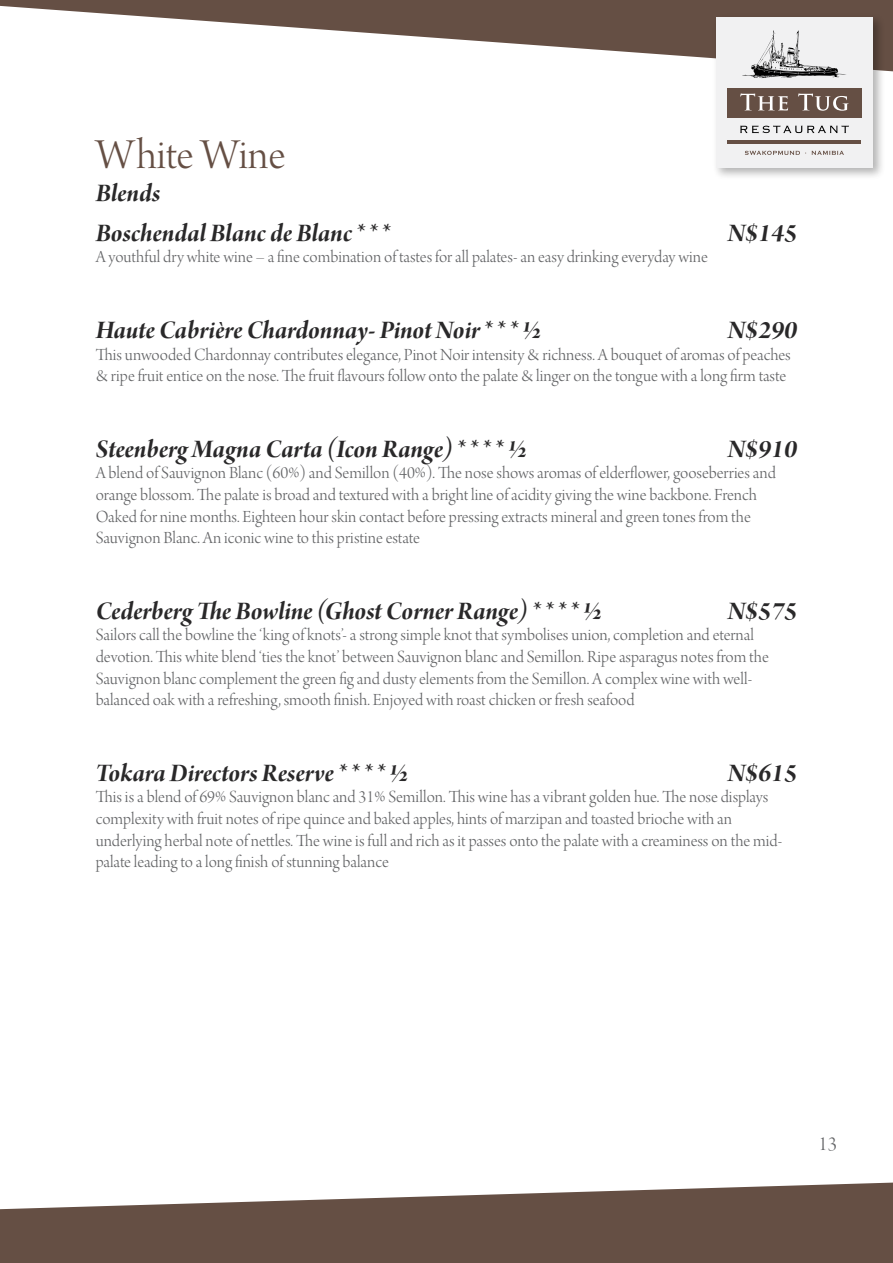
<style>
.page{position:relative;width:893px;height:1263px;background:#fff}
.page>*{position:absolute;margin:0;border:0;box-sizing:border-box;transform-origin:0 0}
.t1{font:45px "Arno Pro Light Display";color:#654f44}
.t2{font:27px/40.2px "Arno Pro Bold Italic Display";letter-spacing:-.005em;color:#292829}
.t3{font:21px "Arno Pro Light Display";color:#636466}
.t4{font:18px/21.6px "Arno Pro Light Display";color:#636466}
</style>
<div class="page">
<svg style="left:0;top:0;width:893px;height:72px"></svg>
<div style="left:712px;top:13px;width:173px;height:167px;background:#000;opacity:.3"></div>
<div style="left:716px;top:17px;width:157px;height:151px;background:#f1f1f2"></div>
<div style="left:727px;top:88px;width:135px;height:29px;background:#654f44"></div>
<hr style="left:727px;top:140px;width:134px;height:4px;background:#654f44">
<svg style="left:740px;top:125px;width:109px;height:8px"></svg>
<svg style="left:740px;top:93px;width:109px;height:18px"></svg>
<svg style="left:742px;top:30px;width:104px;height:48px"></svg>
<svg style="left:745px;top:151px;width:99px;height:4px"></svg>
<svg style="left:0;top:1182px;width:893px;height:81px;fill:#654f44"></svg>
<h1 class="t1" style="left:96px;top:130px;width:191px">White Wine</h1>
<h2 class="t2" style="left:96px;top:174px;width:296px">Blends<br>Boschendal Blanc de Blanc * * *</h2>
<p class="t4" style="left:96px;top:247px;width:614px">A youthful dry white wine – a fine combination of tastes for all palates- an easy drinking everyday wine</p>
<h2 class="t2" style="left:728px;top:214px;width:71px">N$145</h2>
<h2 class="t2" style="left:96px;top:312px;width:447px">Haute Cabrière Chardonnay- Pinot Noir * * * ½</h2>
<h2 class="t2" style="left:728px;top:312px;width:71px">N$290</h2>
<p class="t4" style="left:96px;top:345px;width:697px">This unwooded Chardonnay contributes elegance, Pinot Noir intensity &amp; richness. A bouquet of aromas of peaches &amp; ripe fruit entice on the nose. The fruit flavours follow onto the palate &amp; linger on the tongue with a long firm taste</p>
<h2 class="t2" style="left:96px;top:430px;width:433px">Steenberg Magna Carta (Icon Range) * * * * ½</h2>
<h2 class="t2" style="left:728px;top:430px;width:71px">N$910</h2>
<p class="t4" style="left:96px;top:463px;width:682px">A blend of Sauvignon Blanc (60%) and Semillon (40%). The nose shows aromas of elderflower, gooseberries and orange blossom. The palate is broad and textured with a bright line of acidity giving the wine backbone. French Oaked for nine months. Eighteen hour skin contact before pressing extracts mineral and green tones from the Sauvignon Blanc. An iconic wine to this pristine estate</p>
<h2 class="t2" style="left:96px;top:592px;width:508px">Cederberg The Bowline (Ghost Corner Range) * * * * ½</h2>
<h2 class="t2" style="left:728px;top:592px;width:71px">N$575</h2>
<p class="t4" style="left:96px;top:625px;width:675px">Sailors call the bowline the ‘king of knots’- a strong simple knot that symbolises union, completion and eternal devotion. This white blend ‘ties the knot’ between Sauvignon blanc and Semillon. Ripe asparagus notes from the Sauvignon blanc complement the green fig and dusty elements from the Semillon. A complex wine with well&shy;balanced oak with a refreshing, smooth finish. Enjoyed with roast chicken or fresh seafood</p>
<h2 class="t2" style="left:96px;top:754px;width:314px">Tokara Directors Reserve * * * * ½</h2>
<h2 class="t2" style="left:728px;top:754px;width:71px">N$615</h2>
<p class="t4" style="left:96px;top:787px;width:688px">This is a blend of 69% Sauvignon blanc and 31% Semillon. This wine has a vibrant golden hue. The nose displays complexity with fruit notes of ripe quince and baked apples, hints of marzipan and toasted brioche with an underlying herbal note of nettles. The wine is full and rich as it passes onto the palate with a creaminess on the mid&shy;palate leading to a long finish of stunning balance</p>
<p class="t3" style="left:819px;top:1132px;width:20px">13</p>
</div>
